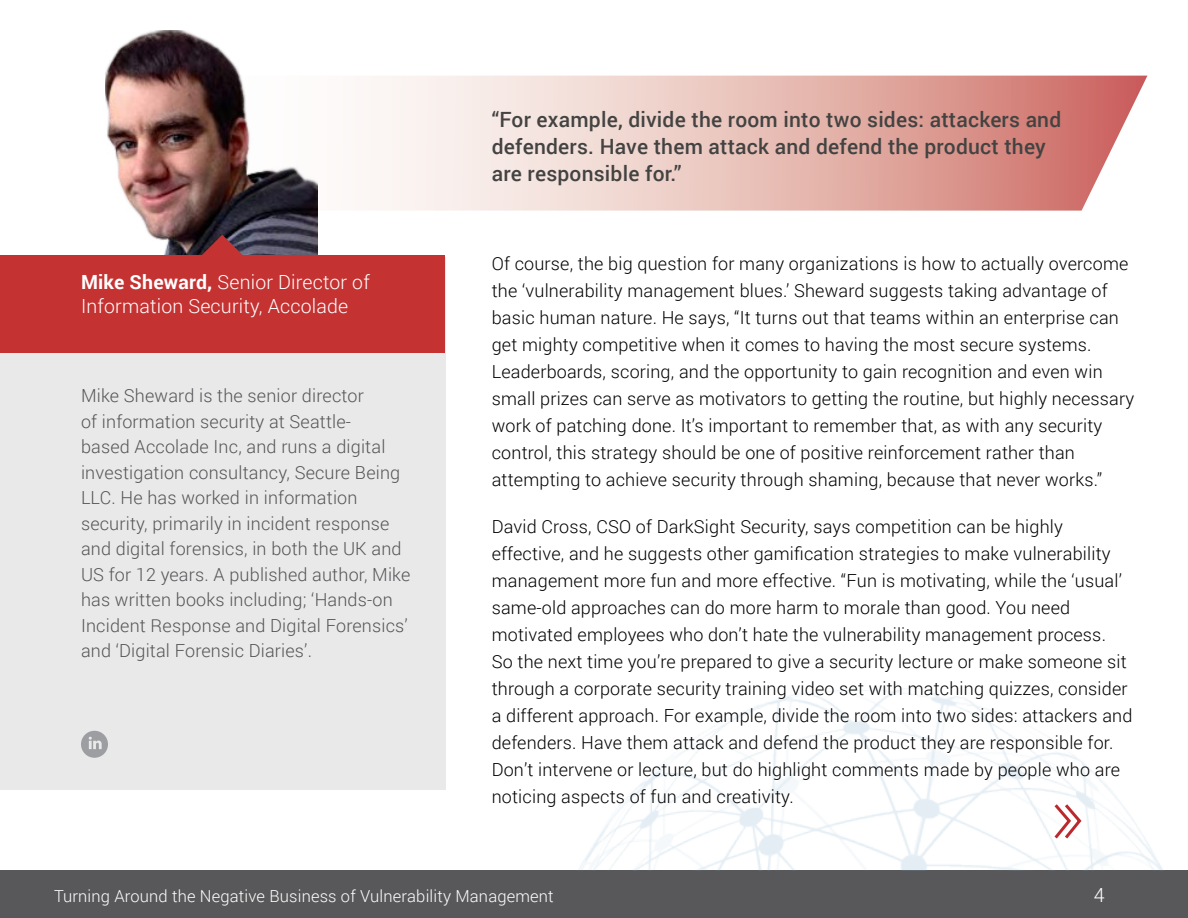
<style>
.page{position:relative;width:1188px;height:918px;background:#fff}
.page>*{position:absolute;margin:0;border:0;box-sizing:border-box;transform-origin:0 0}
.t1{font:500 21px/27px "Roboto";letter-spacing:.01em;color:#434342}
.t2{font:300 19.5px/24px "Roboto";letter-spacing:.01em;color:#fff}
.t3{font:300 18px/27px "Roboto";letter-spacing:.01em;color:#000}
.t4{font:300 18px/25.5px "Roboto";letter-spacing:.01em;color:#555456}
.t5{font:300 16.5px "Roboto";letter-spacing:.01em;color:#fff}
.s1{font-weight:700}
</style>
<div class="page">
<div style="left:0;top:871px;width:1188px;height:47px;background:#58585a"></div>
<svg style="left:317px;top:76px;width:831px;height:135px"></svg>
<img style="left:106px;top:30px;width:211px;height:225px">
<img style="left:579px;top:688px;width:584px;height:182px">
<div style="left:0;top:257px;width:446px;height:532px;background:#e9e9ea"></div>
<div style="left:0;top:255px;width:445px;height:97px;background:#c53232"></div>
<svg style="left:197px;top:235px;width:50px;height:20px"></svg>
<svg style="left:1051px;top:801px;width:32px;height:41px"></svg>
<div style="left:81px;top:731px;width:27px;height:27px;background:#9c9ea1;border-radius:50%"></div>
<svg style="left:88px;top:737px;width:14px;height:12px"></svg>
<p class="t2" style="left:81px;top:269px;width:290px"><span class="s1">Mike Sheward,</span> Senior Director of<br>Information Security, Accolade</p>
<p class="t4" style="left:81px;top:382px;width:331px">Mike Sheward is the senior director<br>of information security at Seattle-<br>based Accolade Inc, and runs a digital investigation consultancy, Secure Being LLC. He has worked in information security, primarily in incident response and digital forensics, in both the UK and US for 12 years. A published author, Mike has written books including; ‘Hands-on Incident Response and Digital Forensics’ and ‘Digital Forensic Diaries’.</p>
<p class="t1" style="left:492px;top:106px;width:571px">“For example, divide the room into two sides: attackers and defenders. Have them attack and defend the product they are responsible for.”</p>
<p class="t3" style="left:492px;top:249px;width:644px">Of course, the big question for many organizations is how to actually overcome the ‘vulnerability management blues.’ Sheward suggests taking advantage of basic human nature. He says, “It turns out that teams within an enterprise can get mighty competitive when it comes to having the most secure systems.<br>Leaderboards, scoring, and the opportunity to gain recognition and even win small prizes can serve as motivators to getting the routine, but highly necessary work of patching done. It’s important to remember that, as with any security control, this strategy should be one of positive reinforcement rather than attempting to achieve security through shaming, because that never works.”</p>
<p class="t3" style="left:492px;top:512px;width:642px">David Cross, CSO of DarkSight Security, says competition can be highly effective, and he suggests other gamification strategies to make vulnerability management more fun and more effective. “Fun is motivating, while the ‘usual’ same-old approaches can do more harm to morale than good. You need motivated employees who don’t hate the vulnerability management process.<br>So the next time you’re prepared to give a security lecture or make someone sit through a corporate security training video set with matching quizzes, consider a different approach. For example, divide the room into two sides: attackers and defenders. Have them attack and defend the product they are responsible for.<br>Don’t intervene or lecture, but do highlight comments made by people who are noticing aspects of fun and creativity.</p>
<p class="t5" style="left:54px;top:885px;width:501px">Turning Around the Negative Business of Vulnerability Management</p>
<p class="t2" style="left:1094px;top:882px;width:12px">4</p>
</div>
